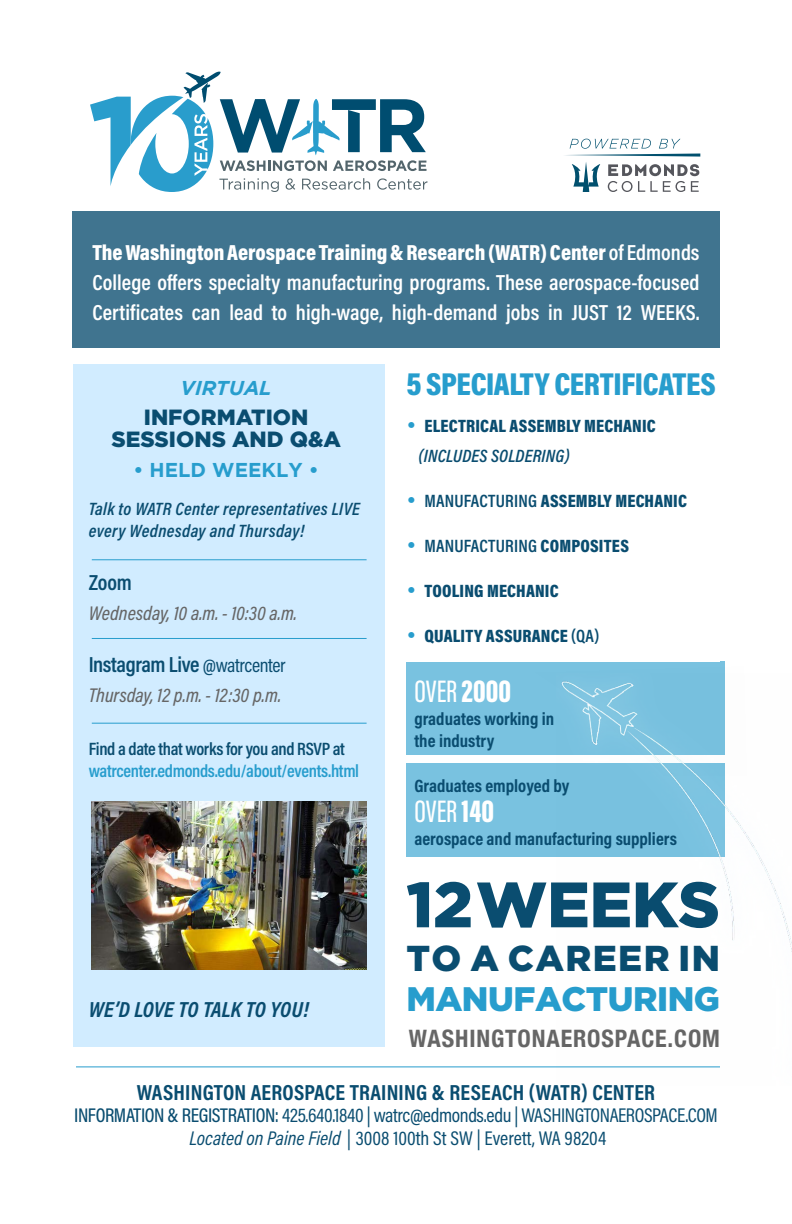
<style>
.page{position:relative;width:792px;height:1224px;background:#fff}
.page>*{position:absolute;margin:0;border:0;box-sizing:border-box;transform-origin:0 0}
.t1{font:900 64px "Gotham";letter-spacing:-.005em;color:#0a4d70}
.t2{font:900 36px "Gotham";letter-spacing:.04em;color:#0a4d70}
.t3{font:900 34px "Gotham";letter-spacing:-.015em;color:#279dcd}
.t4{font:32px "Acumin Variable Concept";letter-spacing:-.13em;color:#279dcd}
.t5{font:32px "Acumin Variable Concept";letter-spacing:-.18em;color:#fff}
.t6{font:32px "Acumin Variable Concept";letter-spacing:-.23em;color:#fff}
.t7{font:700 condensed 24px "Helvetica Neue";letter-spacing:.035em;color:#666}
.t8{font:22px/30px "Acumin Variable Concept";letter-spacing:-.075em;color:#fff;text-align:justify}
.t9{font:22px "Acumin Variable Concept";letter-spacing:-.135em;color:#0a4d70}
.t10{font:900 22px/22.6px "Gotham";color:#0a4d70;text-align:center}
.t11{font:22px "Acumin Variable Concept";letter-spacing:-.075em;color:#0a4d70}
.t12{font:22px "Acumin Variable Concept";letter-spacing:-.155em;color:#0a4d70}
.t13{font:20px/22.4px "Acumin Variable Concept";letter-spacing:-.135em;color:#0a4d70;text-align:center}
.t14{font:20px "Acumin Variable Concept";letter-spacing:-.105em;color:#666}
.t15{font:700 20px "Gotham";color:#279dcd}
.t16{font:italic 700 20px "Gotham";color:#279dcd}
.t17{font:18px/22.4px "Acumin Variable Concept";letter-spacing:-.06em;color:#0a4d70}
.t18{font:18px/30px "Acumin Variable Concept";letter-spacing:-.14em;color:#0a4d70}
.t19{font:18px "Acumin Variable Concept";letter-spacing:-.165em;color:#0a4d70}
.t20{font:18px "Acumin Variable Concept";letter-spacing:-.095em;color:#279dcd}
.t21{font:18px "Acumin Variable Concept";letter-spacing:-.09em;color:#0a4d70}
.t22{font:18px "Acumin Variable Concept";letter-spacing:-.065em;color:#0a4d70}
.t23{font:18px "Acumin Variable Concept";letter-spacing:-.17em;color:#0a4d70}
.s1{font-size:20px}
.s2{font-family:"Gotham";font-weight:700;font-size:20px;color:#279dcd}
</style>
<div class="page">
<div style="left:406px;top:662px;width:319px;height:93px;background:#79c2e0"></div>
<div style="left:406px;top:764px;width:319px;height:93px;background:#79c2e0"></div>
<div style="left:73px;top:364px;width:312px;height:683px;background:#d1ecff"></div>
<img style="left:92px;top:802px;width:275px;height:168px">
<div style="left:72px;top:211px;width:648px;height:137px;background:#40748f"></div>
<hr style="left:92px;top:723px;width:275px;height:1px;background:#279dcd">
<hr style="left:92px;top:559px;width:275px;height:1px;background:#279dcd">
<hr style="left:92px;top:638px;width:275px;height:1px;background:#279dcd">
<hr style="left:76px;top:1066px;width:644px;height:1px;background:#279dcd">
<img style="left:556px;top:777px;width:236px;height:291px">
<img style="left:533px;top:681px;width:192px;height:96px">
<svg style="left:90px;top:71px;width:337px;height:121px"></svg>
<svg style="left:565px;top:139px;width:135px;height:53px"></svg>
<p class="t8" style="left:92px;top:236px;width:611px">The Washington Aerospace Training &amp; Research (WATR) Center of Edmonds College offers specialty manufacturing programs. These aerospace-focused Certificates can lead to high-wage, high-demand jobs in JUST 12 WEEKS.</p>
<p class="t16" style="left:181px;top:376px;width:93px">VIRTUAL</p>
<p class="t10" style="left:111px;top:405px;width:231px">INFORMATION<br>SESSIONS AND Q&amp;A</p>
<p class="t15" style="left:134px;top:458px;width:187px">• HELD WEEKLY •</p>
<p class="t17" style="left:89px;top:496px;width:275px">Talk to WATR Center representatives LIVE every Wednesday and Thursday!</p>
<p class="t9" style="left:89px;top:567px;width:48px">Zoom</p>
<p class="t14" style="left:89px;top:599px;width:210px">Wednesday, 10 a.m. - 10:30 a.m.</p>
<p class="t11" style="left:89px;top:649px;width:199px">Instagram Live <span class="s1">@watrcenter</span></p>
<p class="t14" style="left:89px;top:681px;width:194px">Thursday, 12 p.m. - 12:30 p.m.</p>
<p class="t21" style="left:89px;top:736px;width:258px">Find a date that works for you and RSVP at</p>
<p class="t20" style="left:89px;top:758px;width:272px">watrcenter.edmonds.edu/about/events.html</p>
<h3 class="t4" style="left:406px;top:361px;width:314px">5 SPECIALTY CERTIFICATES</h3>
<p class="t18" style="left:418px;top:410px;width:242px;text-indent:-12px"><span class="s2">•</span> ELECTRICAL ASSEMBLY MECHANIC (INCLUDES SOLDERING)</p>
<p class="t19" style="left:406px;top:488px;width:285px"><span class="s2">•</span> MANUFACTURI NG ASSEMBLY MECHANIC</p>
<p class="t19" style="left:406px;top:533px;width:226px"><span class="s2">•</span> MANUFACTURINGCOMPOSITES</p>
<p class="t23" style="left:406px;top:578px;width:157px"><span class="s2">•</span> TOOLING MECHANIC</p>
<p class="t18" style="left:406px;top:620px;width:195px"><span class="s2">•</span> QUALITY ASSURANCE (QA)</p>
<h3 class="t5" style="left:414px;top:669px;width:104px">OVER2000</h3>
<p class="t17" style="left:414px;top:706px;width:143px">graduates working in the industry</p>
<p class="t22" style="left:414px;top:773px;width:157px">Graduates employed by</p>
<h3 class="t6" style="left:414px;top:789px;width:87px">OVER140</h3>
<p class="t17" style="left:414px;top:826px;width:265px">aerospace and manufacturing suppliers</p>
<h1 class="t1" style="left:406px;top:868px;width:315px">12 WEEKS</h1>
<h2 class="t2" style="left:406px;top:937px;width:315px">TO A CAREER IN</h2>
<h3 class="t3" style="left:406px;top:980px;width:315px">MANUFACTURING</h3>
<p class="t7" style="left:409px;top:1019px;width:313px">WASHINGTONAEROSPACE.COM</p>
<p class="t9" style="left:137px;top:1077px;width:523px">WASHINGTON AEROSPACE TRAINING &amp; RESEACH (WATR) CENTER</p>
<p class="t13" style="left:74px;top:1103px;width:650px">INFORMATION &amp; REGISTRATION: 425.640.1840 | watrc@edmonds.edu | WASHINGTONAEROSPACE.COM<br>Located on Paine Field | 3008 100th St SW | Everett, WA 98204</p>
<p class="t12" style="left:89px;top:994px;width:222px">WE’D LOVE TO TALK TO YOU!</p>
</div>
